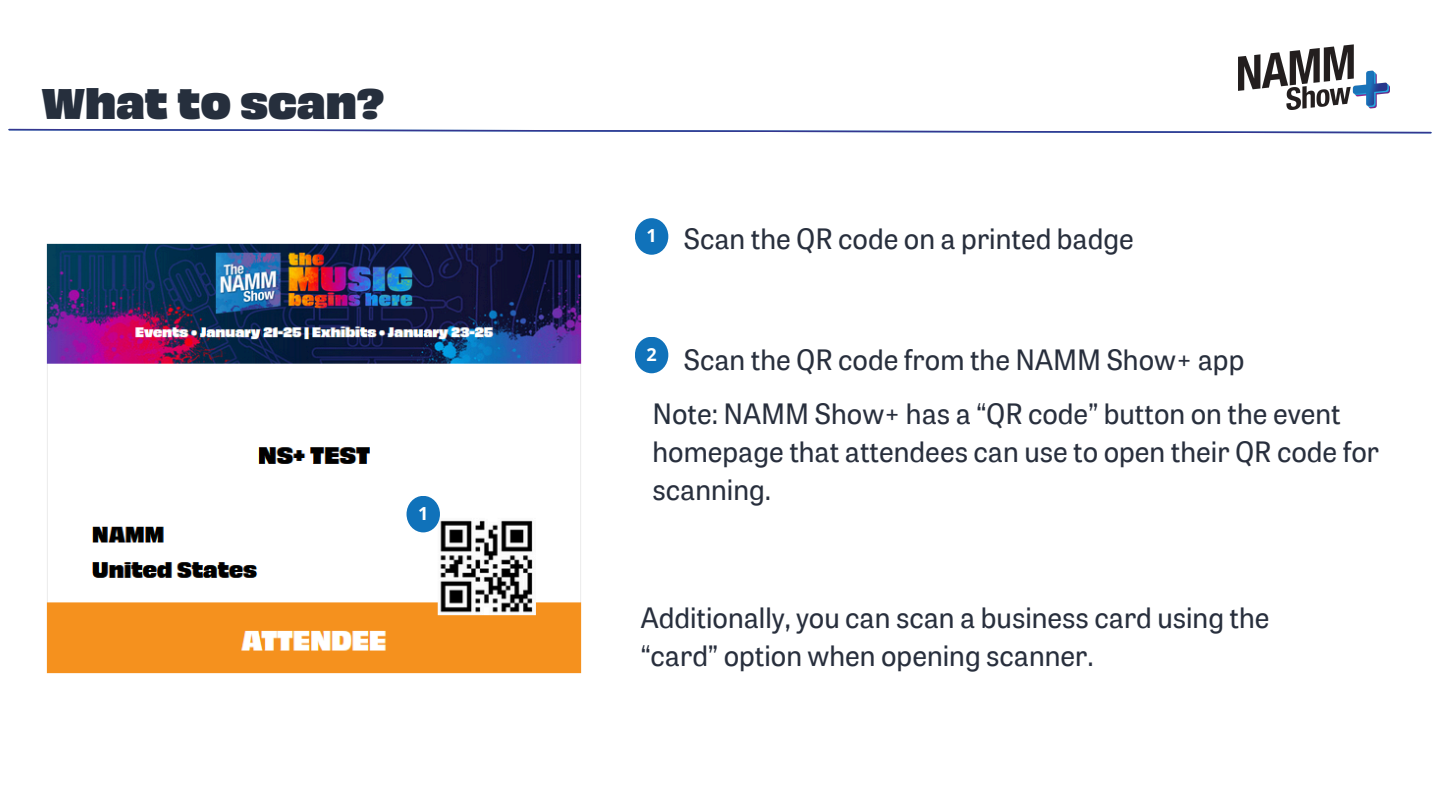
<style>
.page{position:relative;width:1440px;height:810px;background:#fff}
.page>*{position:absolute;margin:0;border:0;box-sizing:border-box;transform-origin:0 0}
.t1{font:40px "Obviously Blck";color:#262f3d}
.t2{font:28px/38.2px "Tablet Gothic W02";color:#282f3d}
.t3{font:700 18px "Open Sans";color:#fff}
.s1{color:#262f3d}
</style>
<div class="page">
<svg style="left:8px;top:128px;width:1424px;height:6px"></svg>
<div style="left:635px;top:218px;width:33px;height:37px;background:#1072ba;border-radius:50%"></div>
<div style="left:635px;top:337px;width:33px;height:36px;background:#1072ba;border-radius:50%"></div>
<img style="left:46px;top:243px;width:536px;height:431px">
<div style="left:407px;top:496px;width:33px;height:36px;background:#1072ba;border-radius:50%"></div>
<img style="left:1238px;top:44px;width:152px;height:66px">
<div style="left:64px;top:382px;width:343px;height:45px;background:#fff"></div>
<p class="t1" style="left:42px;top:67px;width:344px">What to scan?</p>
<p class="t3" style="left:418px;top:501px;width:12px">1</p>
<h1 class="t3" style="left:646px;top:223px;width:12px">1</h1>
<p class="t2" style="left:684px;top:218px;width:452px">Scan the QR code on a printed badge</p>
<p class="t3" style="left:646px;top:342px;width:12px">2</p>
<p class="t2" style="left:684px;top:339px;width:562px">Scan the QR code from the NAMM Show+ app</p>
<p class="t2" style="left:652px;top:393px;width:728px"><span class="s1">Note:</span> NAMM Show+ has a “QR code” button on the event homepage that attendees can use to open their QR code for scanning.</p>
<p class="t2" style="left:641px;top:597px;width:630px">Additionally, you can scan a business card using the “card” option when opening scanner.</p>
</div>
